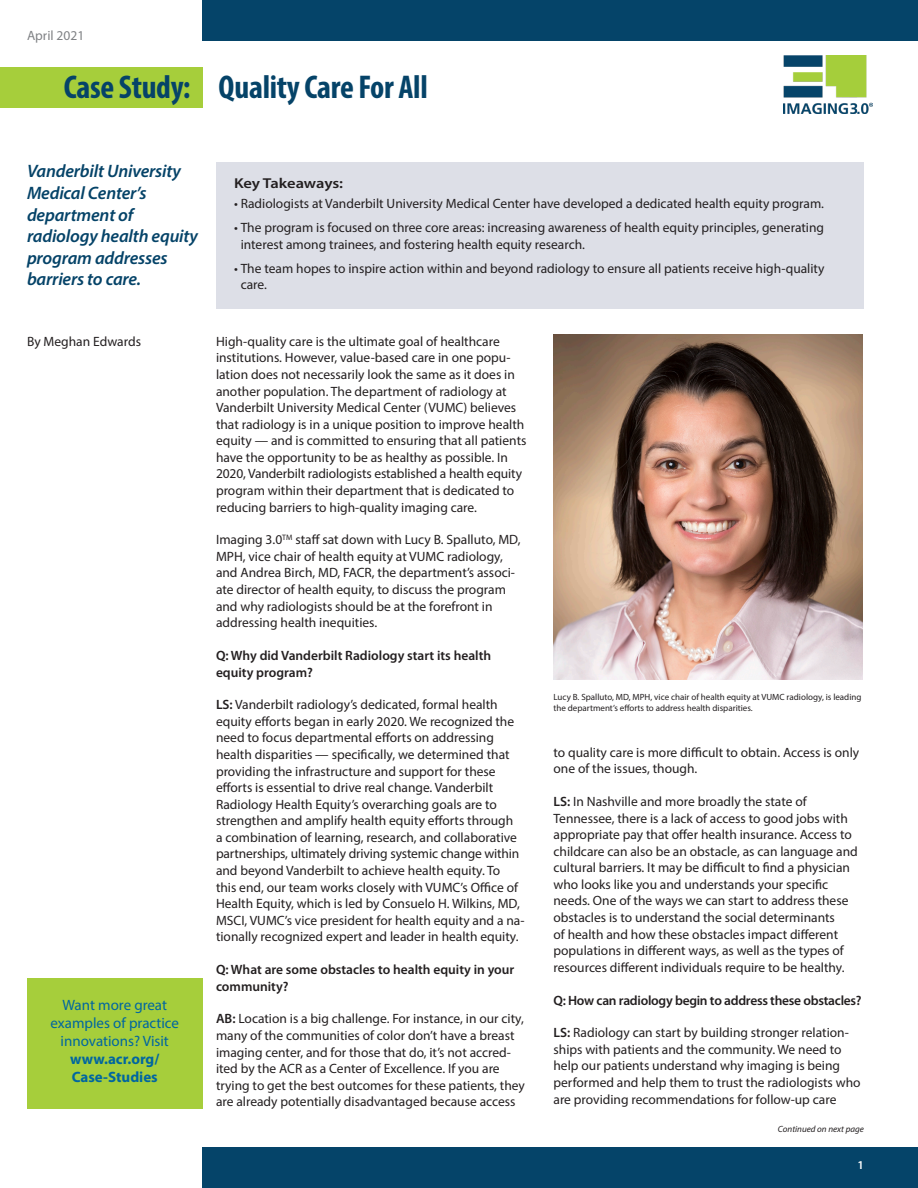
<style>
.page{position:relative;width:918px;height:1188px;background:#fff}
.page>*{position:absolute;margin:0;border:0;box-sizing:border-box;transform-origin:0 0}
.t1{font:700 condensed 33px "Myriad Pro";letter-spacing:-.01em;color:#054368}
.SubTitle{font:italic 600 18px/21.6px "Myriad Pro";letter-spacing:-.01em;color:#054368}
.t2{font:15px/18px "Myriad Pro";color:#0066a0;text-align:center}
.t3{font:700 15px/18px "Myriad Pro";color:#0066a0}
.Takeaway_Header{font:600 14.4px "Myriad Pro";letter-spacing:-.01em;color:#231f20;scale:1.15 1}
.Body{font:13.5px/16.5px "Myriad Pro";color:#231f20}
.Takeaway{font:13.5px/16.4px "Myriad Pro";color:#231f20}
.Body-2{font:600 13.5px/16.5px "Myriad Pro";color:#231f20}
.Body-3{font:600 13.5px "Myriad Pro";letter-spacing:-.02em;color:#231f20}
.t4{font:13.5px "Myriad Pro";color:#808285}
.t5{font:600 12px "Myriad Pro";color:#fff}
.Endnote{font:9px/10.8px "Myriad Pro";color:#231f20}
.Body-4{font:italic 9px "Myriad Pro";color:#231f20}
.s1{font-weight:600}
</style>
<div class="page">
<div style="left:202px;top:0;width:716px;height:40px;background:#054469"></div>
<div style="left:0;top:68px;width:202px;height:40px;background:#a6ce3b"></div>
<div style="left:202px;top:1148px;width:716px;height:40px;background:#054469"></div>
<img style="left:784px;top:55px;width:88px;height:59px">
<div style="left:27px;top:978px;width:175px;height:131px;background:#a6ce3b"></div>
<div style="left:216px;top:162px;width:648px;height:147px;background:#dddfe7"></div>
<img style="left:554px;top:335px;width:309px;height:344px">
<p class="t4" style="left:27px;top:28px;width:59px">April 2021</p>
<h1 class="t1" style="left:64px;top:67px;width:366px">Case Study: Quality Care For All</h1>
<p class="SubTitle" style="left:27px;top:160px;width:173px">Vanderbilt University<br>Medical Center’s department of radiology health equity program addresses barriers to care.</p>
<p class="Takeaway_Header" style="left:234px;top:174px;width:96px">Key Takeaways:</p>
<p class="Takeaway" style="left:234px;top:195px;width:592px">• Radiologists at Vanderbilt University Medical Center have developed a dedicated health equity program.</p>
<p class="Takeaway" style="left:241px;top:219px;width:585px;text-indent:-7px">• The program is focused on three core areas: increasing awareness of health equity principles, generating interest among trainees, and fostering health equity research.</p>
<p class="Takeaway" style="left:241px;top:260px;width:585px;text-indent:-7px">• The team hopes to inspire action within and beyond radiology to ensure all patients receive high-quality care.</p>
<p class="Body" style="left:27px;top:333px;width:116px">By Meghan Edwards</p>
<p class="t2" style="left:50px;top:995px;width:130px">Want more great examples of practice innovations? Visit</p>
<p class="t3" style="left:70px;top:1049px;width:91px">www.acr.org/<br>Case-Studies</p>
<p class="Body" style="left:216px;top:333px;width:312px">High-quality care is the ultimate goal of healthcare institutions. However, value-based care in one popu&shy;lation does not necessarily look the same as it does in another population. The department of radiology at Vanderbilt University Medical Center (VUMC) believes that radiology is in a unique position to improve health equity — and is committed to ensuring that all patients have the opportunity to be as healthy as possible. In 2020, Vanderbilt radiologists established a health equity program within their department that is dedicated to reducing barriers to high-quality imaging care.</p>
<p class="Body" style="left:216px;top:531px;width:306px">Imaging 3.0<sup>TM</sup> staff sat down with Lucy B. Spalluto, MD, MPH, vice chair of health equity at VUMC radiology, and Andrea Birch, MD, FACR, the department’s associ&shy;ate director of health equity, to discuss the program and why radiologists should be at the forefront in addressing health inequities.</p>
<p class="Body-2" style="left:216px;top:647px;width:277px">Q: Why did Vanderbilt Radiology start its health equity program?</p>
<p class="Body" style="left:216px;top:696px;width:310px"><span class="s1">LS:</span> Vanderbilt radiology’s dedicated, formal health equity efforts began in early 2020. We recognized the need to focus departmental efforts on addressing health disparities — specifically, we determined that providing the infrastructure and support for these efforts is essential to drive real change. Vanderbilt Radiology Health Equity’s overarching goals are to strengthen and amplify health equity efforts through<br>a combination of learning, research, and collaborative partnerships, ultimately driving systemic change within and beyond Vanderbilt to achieve health equity. To<br>this end, our team works closely with VUMC’s Office of Health Equity, which is led by Consuelo H. Wilkins, MD, MSCI, VUMC’s vice president for health equity and a na&shy;tionally recognized expert and leader in health equity.</p>
<p class="Body-2" style="left:216px;top:961px;width:300px">Q: What are some obstacles to health equity in your community?</p>
<p class="Body" style="left:216px;top:1010px;width:311px"><span class="s1">AB:</span> Location is a big challenge. For instance, in our city, many of the communities of color don’t have a breast imaging center, and for those that do, it’s not accred&shy;ited by the ACR as a Center of Excellence. If you are trying to get the best outcomes for these patients, they are already potentially disadvantaged because access</p>
<p class="Endnote" style="left:553px;top:691px;width:310px">Lucy B. Spalluto, MD, MPH, vice chair of health equity at VUMC radiology, is leading the department’s efforts to address health disparities.</p>
<p class="Body" style="left:554px;top:744px;width:307px">to quality care is more difficult to obtain. Access is only one of the issues, though.</p>
<p class="Body" style="left:554px;top:793px;width:306px"><span class="s1">LS:</span> In Nashville and more broadly the state of Tennessee, there is a lack of access to good jobs with appropriate pay that offer health insurance. Access to childcare can also be an obstacle, as can language and cultural barriers. It may be difficult to find a physician who looks like you and understands your specific needs. One of the ways we can start to address these obstacles is to understand the social determinants<br>of health and how these obstacles impact different populations in different ways, as well as the types of resources different individuals require to be healthy.</p>
<p class="Body-3" style="left:554px;top:991px;width:310px">Q: How can radiology begin to address these obstacles?</p>
<p class="Body" style="left:554px;top:1024px;width:309px"><span class="s1">LS:</span> Radiology can start by building stronger relation&shy;ships with patients and the community. We need to help our patients understand why imaging is being performed and help them to trust the radiologists who are providing recommendations for follow-up care</p>
<p class="Body-4" style="left:778px;top:1123px;width:88px">Continued on next page</p>
<p class="t5" style="left:858px;top:1157px;width:8px">1</p>
</div>
